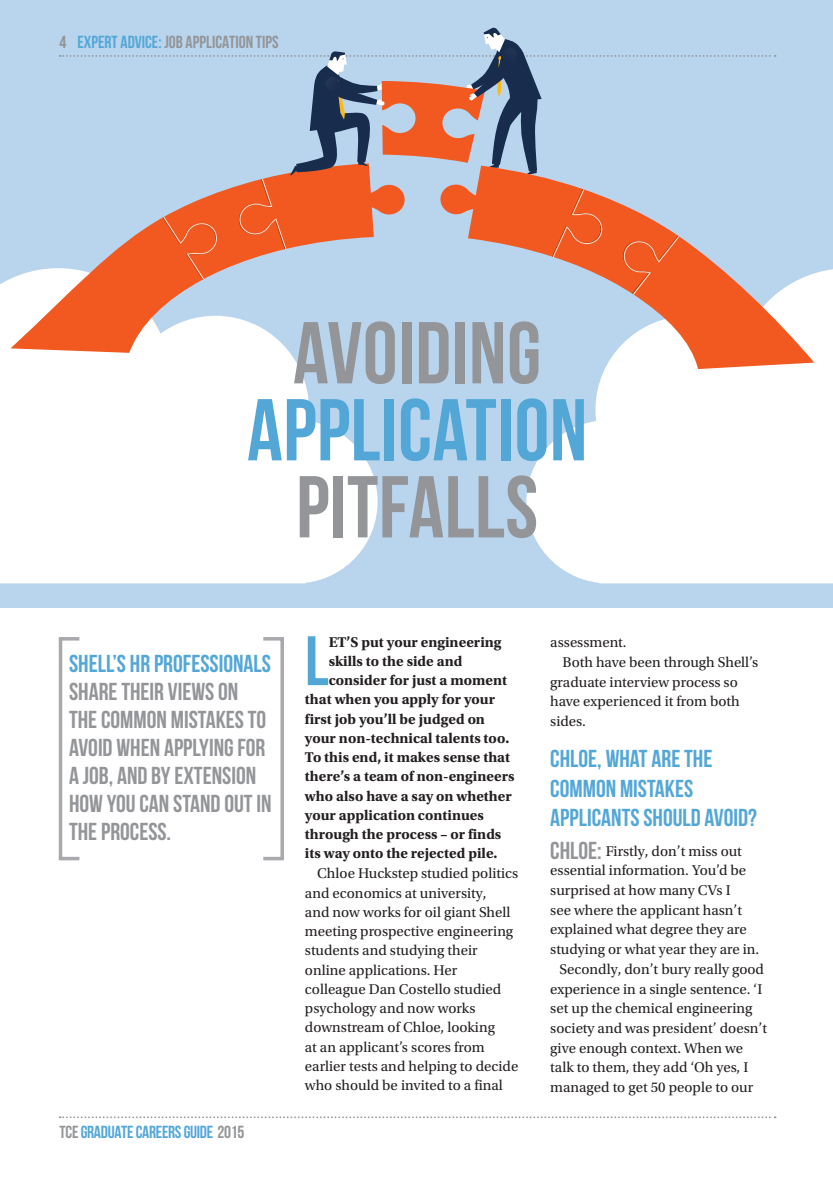
<style>
.page{position:relative;width:833px;height:1181px;background:#fff}
.page>*{position:absolute;margin:0;border:0;box-sizing:border-box;transform-origin:0 0}
.t1{font:700 87.5px "Bebas Neue";letter-spacing:.005em;color:#939598}
.t2{font:700 87.5px "Bebas Neue";color:#53a7d7}
.t3{font:700 69.83px "Bebas Neue";color:#53a7d7}
.t4{font:700 24.5px/28px "Bebas Neue";color:#939598}
.t5{font:700 24.5px/29.8px "Bebas Neue";color:#53a7d7}
.t6{font:700 17.5px "Bebas Neue";color:#939598}
.t7{font:700 17.5px "Bebas Neue";letter-spacing:-.015em;color:#53a7d7}
.t8{font:14.88px/19.2px "Utopia Std";color:#231f20}
.t9{font:700 14.88px "Utopia Std";color:#231f20}
.s1{color:#53a7d7}
.s2{color:#939598}
.s3{font-family:"Bebas Neue";font-weight:700;font-size:24.5px;color:#939598}
</style>
<div class="page">
<div style="left:0;top:0;width:832px;height:608px;background:#b9d5ed"></div>
<svg style="left:60px;top:1116px;width:715px;height:2px"></svg>
<div style="left:59px;top:637px;width:22px;height:223px;border:4px solid #a8a9ad"></div>
<div style="left:261px;top:637px;width:23px;height:223px;border:4px solid #a8a9ad"></div>
<svg style="left:0;top:279px;width:377px;height:304px;background:#f9fbfd"></svg>
<svg style="left:526px;top:269px;width:306px;height:314px;background:#f8fafd"></svg>
<svg style="left:10px;top:27px;width:804px;height:342px"></svg>
<p class="t6" style="left:60px;top:32px;width:220px">4 <span class="s1">EXPERT ADVICE:</span> JOB APPLICATION TIPS</p>
<h1 class="t1" style="left:293px;top:305px;width:249px">AVOIDING</h1>
<h1 class="t2" style="left:247px;top:382px;width:341px">APPLICATION</h1>
<h1 class="t1" style="left:296px;top:459px;width:243px">PITFALLS</h1>
<h3 class="t5" style="left:69px;top:648px;width:203px">SHELL’S HR PROFESSIONALS</h3>
<h3 class="t4" style="left:69px;top:677px;width:204px">SHARE THEIR VIEWS ON<br>THE COMMON MISTAKES TO<br>AVOID WHEN APPLYING FOR<br>A JOB, AND BY EXTENSION<br>HOW YOU CAN STAND OUT IN<br>THE PROCESS.</h3>
<p class="t7" style="left:60px;top:1122px;width:186px"><span class="s2">TCE</span> GRADUATE CAREERS GUIDE <span class="s2">2015</span></p>
<h2 class="t3" style="left:305px;top:623px;width:25px">L</h2>
<p class="t9" style="left:328px;top:633px;width:174px">ET’S put your engineering</p>
<p class="t9" style="left:328px;top:652px;width:135px">skills to the side and</p>
<p class="t9" style="left:328px;top:672px;width:180px">consider for just a moment</p>
<p class="t9" style="left:305px;top:691px;width:191px">that when you apply for your</p>
<p class="t9" style="left:305px;top:710px;width:181px">first job you’ll be judged on</p>
<p class="t9" style="left:305px;top:729px;width:206px">your non-technical talents too.</p>
<p class="t9" style="left:305px;top:749px;width:206px">To this end, it makes sense that</p>
<p class="t9" style="left:305px;top:768px;width:211px">there’s a team of non-engineers</p>
<p class="t9" style="left:305px;top:787px;width:208px">who also have a say on whether</p>
<p class="t9" style="left:305px;top:806px;width:180px">your application continues</p>
<p class="t9" style="left:305px;top:826px;width:198px">through the process – or finds</p>
<p class="t9" style="left:305px;top:845px;width:194px">its way onto the rejected pile.</p>
<p class="t8" style="left:305px;top:864px;width:215px;text-indent:12px">Chloe Huckstep studied politics and economics at university,<br>and now works for oil giant Shell meeting prospective engineering students and studying their online applications. Her colleague Dan Costello studied psychology and now works downstream of Chloe, looking<br>at an applicant’s scores from earlier tests and helping to decide who should be invited to a final</p>
<p class="t8" style="left:550px;top:632px;width:78px">assessment.</p>
<p class="t8" style="left:562px;top:653px;width:197px">Both have been through Shell’s</p>
<p class="t8" style="left:550px;top:673px;width:189px">graduate interview process so</p>
<p class="t8" style="left:550px;top:692px;width:191px">have experienced it from both</p>
<p class="t8" style="left:550px;top:712px;width:37px">sides.</p>
<h3 class="t5" style="left:550px;top:743px;width:208px">CHLOE, WHAT ARE THE<br>COMMON MISTAKES<br>APPLICANTS SHOULD AVOID?</h3>
<p class="t8" style="left:550px;top:842px;width:193px"><span class="s3">CHLOE:</span> Firstly, don’t miss out</p>
<p class="t8" style="left:550px;top:861px;width:197px">essential information. You’d be</p>
<p class="t8" style="left:550px;top:881px;width:182px">surprised at how many CVs I</p>
<p class="t8" style="left:550px;top:900px;width:193px">see where the applicant hasn’t</p>
<p class="t8" style="left:550px;top:920px;width:198px">explained what degree they are</p>
<p class="t8" style="left:550px;top:939px;width:210px">studying or what year they are in.</p>
<p class="t8" style="left:559px;top:960px;width:206px">Secondly, don’t bury really good</p>
<p class="t8" style="left:550px;top:980px;width:213px">experience in a single sentence. ‘I</p>
<p class="t8" style="left:550px;top:999px;width:204px">set up the chemical engineering</p>
<p class="t8" style="left:550px;top:1019px;width:218px">society and was president’ doesn’t</p>
<p class="t8" style="left:550px;top:1038px;width:194px">give enough context. When we</p>
<p class="t8" style="left:550px;top:1058px;width:199px">talk to them, they add ‘Oh yes, I</p>
<p class="t8" style="left:550px;top:1077px;width:204px">managed to get 50 people to our</p>
</div>
